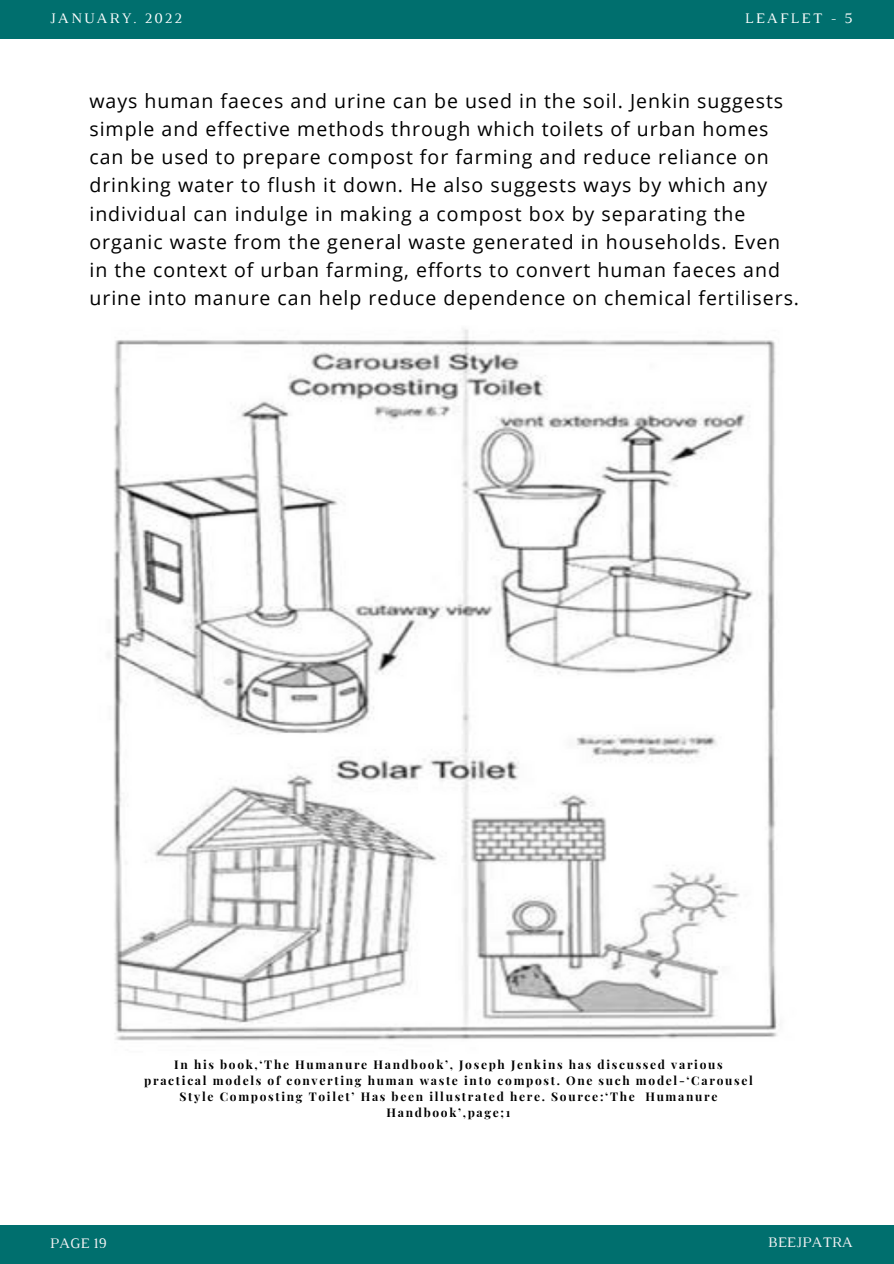
<style>
.page{position:relative;width:894px;height:1264px;background:#fff}
.page>*{position:absolute;margin:0;border:0;box-sizing:border-box;transform-origin:0 0}
.t1{font:19.5px/28.2px "Open Sans";letter-spacing:.05em;color:#000}
.t2{font:14.85px "Luthier";letter-spacing:.14em;color:#fff}
.t3{font:14.85px "Luthier";color:#f5f3f5}
.t4{font:700 12px/16px "Playfair Display";letter-spacing:.14em;color:#000;text-align:center}
</style>
<div class="page">
<div style="left:0;top:0;width:893px;height:39px;background:#006f6e"></div>
<div style="left:0;top:1224px;width:893px;height:39px;background:#006f6e"></div>
<img style="left:114px;top:329px;width:664px;height:712px">
<p class="t2" style="left:50px;top:12px;width:134px">JANUARY. 2022</p>
<p class="t2" style="left:744px;top:12px;width:110px">LEAFLET - 5</p>
<p class="t1" style="left:89px;top:86px;width:711px">ways human faeces and urine can be used in the soil. Jenkin suggests simple and effective methods through which toilets of urban homes can be used to prepare compost for farming and reduce reliance on drinking water to flush it down. He also suggests ways by which any individual can indulge in making a compost box by separating the organic waste from the general waste generated in households. Even in the context of urban farming, efforts to convert human faeces and urine into manure can help reduce dependence on chemical fertilisers.</p>
<p class="t4" style="left:144px;top:1055px;width:610px">In his book,‘The Humanure Handbook’, Joseph Jenkins has discussed various practical models of converting human waste into compost. One such model-‘Carousel Style Composting Toilet’ Has been illustrated here. Source:‘The Humanure Handbook’,page;1</p>
<p class="t3" style="left:50px;top:1237px;width:58px">PAGE 19</p>
<p class="t3" style="left:767px;top:1237px;width:86px">BEEJPATRA</p>
</div>
